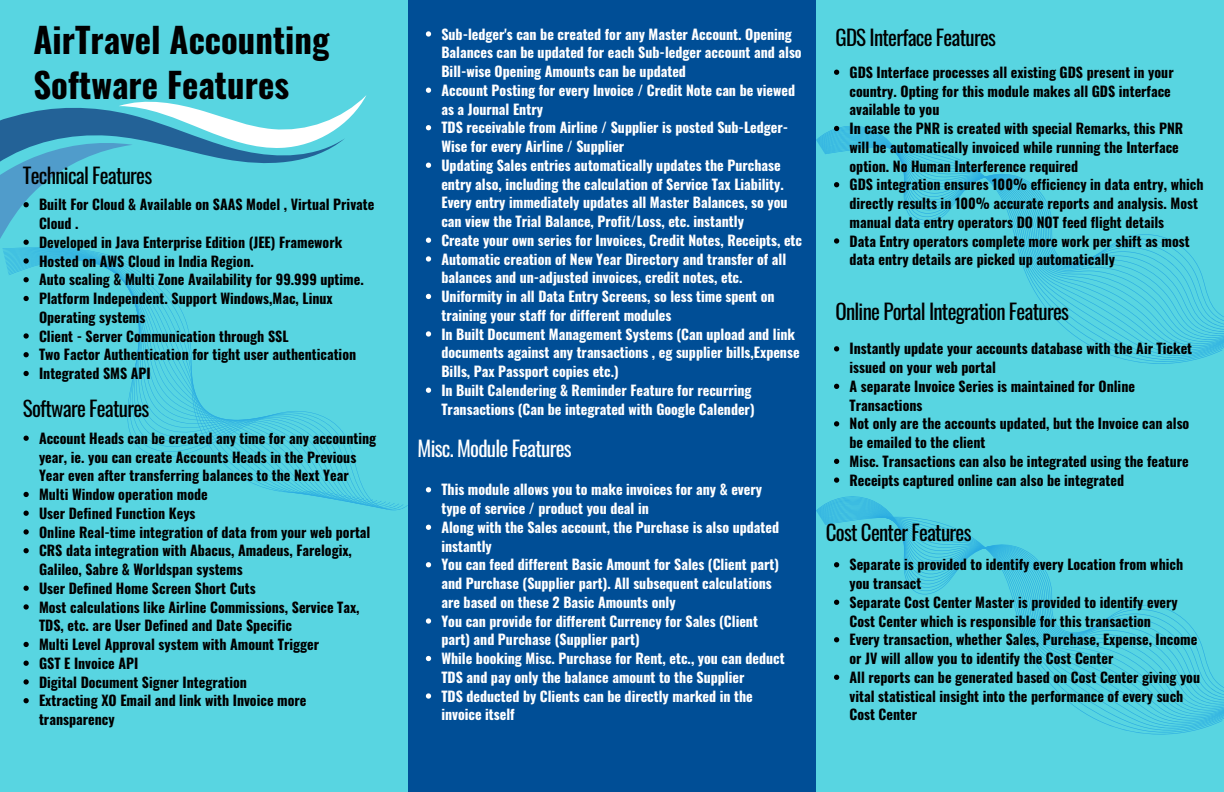
<style>
.page{position:relative;width:1224px;height:792px;background:#58d5e1}
.page>*{position:absolute;margin:0;border:0;box-sizing:border-box;transform-origin:0 0}
.t1{font:700 34.7px/45.8px "Oswald";color:#000}
.t2{font:21px "Oswald";letter-spacing:-.035em;color:#000}
.t3{font:21px "Oswald";letter-spacing:-.035em;color:#fff}
.t4{font:700 14px/18.8px "Oswald";color:#000}
.t5{font:700 14px/18.8px "Oswald";color:#fff}
</style>
<div class="page">
<div style="left:408px;top:0;width:408px;height:792px;background:#004e96"></div>
<svg style="left:3px;top:247px;width:313px;height:249px"></svg>
<svg style="left:825px;top:143px;width:397px;height:221px"></svg>
<svg style="left:0;top:95px;width:366px;height:150px"></svg>
<svg style="left:24px;top:258px;width:5px;height:6px"></svg>
<svg style="left:24px;top:277px;width:5px;height:5px"></svg>
<svg style="left:24px;top:296px;width:5px;height:5px"></svg>
<svg style="left:24px;top:333px;width:5px;height:6px"></svg>
<svg style="left:24px;top:352px;width:5px;height:5px"></svg>
<svg style="left:24px;top:371px;width:5px;height:5px"></svg>
<svg style="left:24px;top:436px;width:5px;height:5px"></svg>
<svg style="left:24px;top:492px;width:5px;height:5px"></svg>
<svg style="left:24px;top:511px;width:5px;height:5px"></svg>
<svg style="left:24px;top:529px;width:5px;height:6px"></svg>
<svg style="left:24px;top:548px;width:5px;height:5px"></svg>
<svg style="left:24px;top:586px;width:5px;height:5px"></svg>
<svg style="left:24px;top:604px;width:5px;height:6px"></svg>
<svg style="left:24px;top:642px;width:5px;height:5px"></svg>
<svg style="left:24px;top:661px;width:5px;height:5px"></svg>
<svg style="left:24px;top:679px;width:5px;height:6px"></svg>
<svg style="left:24px;top:698px;width:5px;height:5px"></svg>
<svg style="left:426px;top:31px;width:5px;height:6px"></svg>
<svg style="left:426px;top:88px;width:5px;height:5px"></svg>
<svg style="left:426px;top:125px;width:5px;height:5px"></svg>
<svg style="left:426px;top:163px;width:5px;height:5px"></svg>
<svg style="left:426px;top:238px;width:5px;height:5px"></svg>
<svg style="left:426px;top:256px;width:5px;height:6px"></svg>
<svg style="left:426px;top:294px;width:5px;height:5px"></svg>
<svg style="left:426px;top:331px;width:5px;height:6px"></svg>
<svg style="left:426px;top:388px;width:5px;height:5px"></svg>
<svg style="left:426px;top:487px;width:5px;height:5px"></svg>
<svg style="left:426px;top:525px;width:5px;height:5px"></svg>
<svg style="left:426px;top:562px;width:5px;height:5px"></svg>
<svg style="left:426px;top:618px;width:5px;height:6px"></svg>
<svg style="left:426px;top:656px;width:5px;height:5px"></svg>
<svg style="left:426px;top:693px;width:5px;height:6px"></svg>
<svg style="left:834px;top:70px;width:5px;height:5px"></svg>
<svg style="left:834px;top:126px;width:5px;height:5px"></svg>
<svg style="left:834px;top:182px;width:5px;height:5px"></svg>
<svg style="left:834px;top:238px;width:5px;height:6px"></svg>
<svg style="left:825px;top:514px;width:397px;height:221px"></svg>
<svg style="left:834px;top:346px;width:5px;height:5px"></svg>
<svg style="left:834px;top:384px;width:5px;height:5px"></svg>
<svg style="left:834px;top:421px;width:5px;height:5px"></svg>
<svg style="left:834px;top:459px;width:5px;height:5px"></svg>
<svg style="left:834px;top:477px;width:5px;height:6px"></svg>
<svg style="left:834px;top:562px;width:5px;height:5px"></svg>
<svg style="left:834px;top:600px;width:5px;height:5px"></svg>
<svg style="left:834px;top:637px;width:5px;height:5px"></svg>
<svg style="left:834px;top:675px;width:5px;height:5px"></svg>
<p class="t1" style="left:33px;top:15px;width:297px">AirTravel Accounting<br>Software Features</p>
<p class="t2" style="left:23px;top:159px;width:131px">Technical Features</p>
<p class="t4" style="left:39px;top:195px;width:337px">Built For Cloud &amp; Available on SAAS Model , Virtual Private<br>Cloud .</p>
<p class="t4" style="left:39px;top:232px;width:305px">Developed in Java Enterprise Edition (JEE) Framework</p>
<p class="t4" style="left:39px;top:251px;width:216px">Hosted on AWS Cloud in India Region.</p>
<p class="t4" style="left:39px;top:270px;width:326px">Auto scaling &amp; Multi Zone Availability for 99.999 uptime.</p>
<p class="t4" style="left:39px;top:288px;width:295px">Platform Independent. Support Windows,Mac, Linux<br>Operating systems</p>
<p class="t4" style="left:39px;top:326px;width:251px">Client - Server Communication through SSL</p>
<p class="t4" style="left:39px;top:345px;width:319px">Two Factor Authentication for tight user authentication</p>
<p class="t4" style="left:39px;top:363px;width:113px">Integrated SMS API</p>
<h2 class="t2" style="left:23px;top:392px;width:128px">Software Features</h2>
<p class="t4" style="left:39px;top:428px;width:339px">Account Heads can be created any time for any accounting year, ie. you can create Accounts Heads in the Previous<br>Year even after transferring balances to the Next Year</p>
<p class="t4" style="left:39px;top:484px;width:170px">Multi Window operation mode</p>
<p class="t4" style="left:39px;top:503px;width:158px">User Defined Function Keys</p>
<p class="t4" style="left:39px;top:522px;width:333px">Online Real-time integration of data from your web portal</p>
<p class="t4" style="left:39px;top:541px;width:314px">CRS data integration with Abacus, Amadeus, Farelogix,<br>Galileo, Sabre &amp; Worldspan systems</p>
<p class="t4" style="left:39px;top:578px;width:218px">User Defined Home Screen Short Cuts</p>
<h1 class="t4" style="left:39px;top:597px;width:322px">Most calculations like Airline Commissions, Service Tax,<br>TDS, etc. are User Defined and Date Specific</h1>
<p class="t4" style="left:39px;top:634px;width:281px">Multi Level Approval system with Amount Trigger</p>
<h2 class="t4" style="left:39px;top:653px;width:101px">GST E Invoice API</h2>
<p class="t4" style="left:39px;top:672px;width:209px">Digital Document Signer Integration</p>
<p class="t4" style="left:39px;top:691px;width:269px">Extracting XO Email and link with Invoice more transparency</p>
<p class="t5" style="left:441px;top:24px;width:362px">Sub-ledger's can be created for any Master Account. Opening<br>Balances can be updated for each Sub-ledger account and also<br>Bill-wise Opening Amounts can be updated</p>
<p class="t5" style="left:441px;top:80px;width:355px">Account Posting for every Invoice / Credit Note can be viewed as a Journal Entry</p>
<p class="t5" style="left:441px;top:118px;width:348px">TDS receivable from Airline / Supplier is posted Sub-Ledger-<br>Wise for every Airline / Supplier</p>
<p class="t5" style="left:441px;top:155px;width:348px">Updating Sales entries automatically updates the Purchase entry also, including the calculation of Service Tax Liability.<br>Every entry immediately updates all Master Balances, so you can view the Trial Balance, Profit/Loss, etc. instantly</p>
<p class="t5" style="left:441px;top:230px;width:362px">Create your own series for Invoices, Credit Notes, Receipts, etc</p>
<p class="t5" style="left:441px;top:249px;width:346px">Automatic creation of New Year Directory and transfer of all balances and un-adjusted invoices, credit notes, etc.</p>
<p class="t5" style="left:441px;top:286px;width:335px">Uniformity in all Data Entry Screens, so less time spent on training your staff for different modules</p>
<p class="t5" style="left:441px;top:324px;width:360px">In Built Document Management Systems (Can upload and link documents against any transactions , eg supplier bills,Expense<br>Bills, Pax Passport copies etc.)</p>
<h2 class="t5" style="left:441px;top:380px;width:315px">In Built Calendering &amp; Reminder Feature for recurring<br>Transactions (Can be integrated with Google Calender)</h2>
<p class="t3" style="left:418px;top:432px;width:156px">Misc. Module Features</p>
<p class="t5" style="left:441px;top:480px;width:322px">This module allows you to make invoices for any &amp; every type of service / product you deal in</p>
<p class="t5" style="left:441px;top:517px;width:339px">Along with the Sales account, the Purchase is also updated instantly</p>
<p class="t5" style="left:441px;top:555px;width:339px">You can feed different Basic Amount for Sales (Client part) and Purchase (Supplier part). All subsequent calculations are based on these 2 Basic Amounts only</p>
<p class="t5" style="left:441px;top:611px;width:318px">You can provide for different Currency for Sales (Client part) and Purchase (Supplier part)</p>
<p class="t5" style="left:441px;top:648px;width:345px">While booking Misc. Purchase for Rent, etc., you can deduct<br>TDS and pay only the balance amount to the Supplier</p>
<p class="t5" style="left:441px;top:686px;width:313px">TDS deducted by Clients can be directly marked in the invoice itself</p>
<h2 class="t2" style="left:836px;top:21px;width:162px">GDS Interface Features</h2>
<p class="t4" style="left:850px;top:62px;width:326px">GDS Interface processes all existing GDS present in your country. Opting for this module makes all GDS interface available to you</p>
<p class="t4" style="left:850px;top:118px;width:335px">In case the PNR is created with special Remarks, this PNR will be automatically invoiced while running the Interface option. No Human Interference required</p>
<p class="t4" style="left:850px;top:175px;width:356px">GDS integration ensures 100% efficiency in data entry, which directly results in 100% accurate reports and analysis. Most manual data entry operators DO NOT feed flight details</p>
<p class="t4" style="left:850px;top:231px;width:342px">Data Entry operators complete more work per shift as most data entry details are picked up automatically</p>
<p class="t2" style="left:836px;top:295px;width:235px">Online Portal Integration Features</p>
<p class="t4" style="left:850px;top:339px;width:344px">Instantly update your accounts database with the Air Ticket issued on your web portal</p>
<p class="t4" style="left:850px;top:376px;width:287px">A separate Invoice Series is maintained for Online<br>Transactions</p>
<p class="t4" style="left:850px;top:414px;width:341px">Not only are the accounts updated, but the Invoice can also be emailed to the client</p>
<p class="t4" style="left:850px;top:451px;width:341px">Misc. Transactions can also be integrated using the feature</p>
<h2 class="t4" style="left:850px;top:470px;width:276px">Receipts captured online can also be integrated</h2>
<p class="t2" style="left:826px;top:516px;width:147px">Cost Center Features</p>
<p class="t4" style="left:850px;top:555px;width:335px">Separate is provided to identify every Location from which you transact</p>
<p class="t4" style="left:850px;top:592px;width:330px">Separate Cost Center Master is provided to identify every<br>Cost Center which is responsible for this transaction</p>
<p class="t4" style="left:850px;top:630px;width:349px">Every transaction, whether Sales, Purchase, Expense, Income or JV will allow you to identify the Cost Center</p>
<p class="t4" style="left:850px;top:667px;width:352px">All reports can be generated based on Cost Center giving you vital statistical insight into the performance of every such<br>Cost Center</p>
</div>
